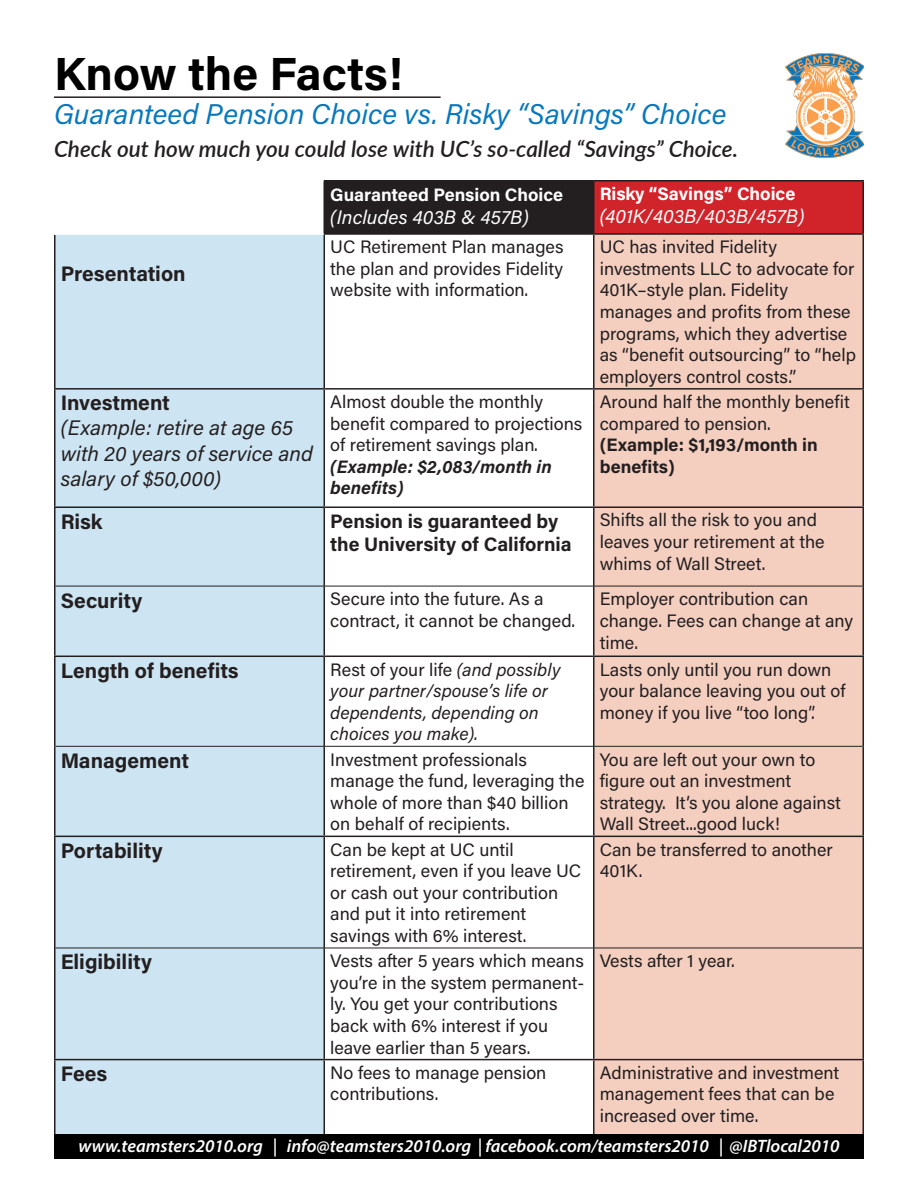
<style>
.page{position:relative;width:918px;height:1188px;background:#fff}
.page>*{position:absolute;margin:0;border:0;box-sizing:border-box;transform-origin:0 0}
.t1{font:700 46.5px "Acumin Pro";letter-spacing:-.005em;color:#000}
.t2{font:italic 28.5px "Acumin Pro";color:#0778be}
.t3{font:italic 600 22.5px "Lato";color:#231f20}
.t4{font:700 21px "Acumin Pro";color:#231f20}
.t5{font:italic 21px/25.2px "Acumin Pro";color:#231f20}
.t6{font:700 19.5px/23.4px "Acumin Pro";color:#231f20}
.t7{font:italic 19.5px "Acumin Pro";letter-spacing:.005em;color:#fff}
.t8{font:18px/21.6px "Acumin Pro";color:#231f20}
.t9{font:italic 18px/21.6px "Acumin Pro";color:#231f20}
.t10{font:italic 600 18px "Myriad Pro";color:#fff}
.t11{font:700 18px "Acumin Pro";color:#fff}
.t12{font:italic 700 18px/21.6px "Acumin Pro";color:#231f20}
.t13{font:700 18px/21.6px "Acumin Pro";color:#231f20}
.s1{font-style:normal}
</style>
<div class="page">
<div style="left:324px;top:181px;width:270px;height:53px;background:#231f20"></div>
<div style="left:594px;top:181px;width:269px;height:53px;background:#d1232a"></div>
<div style="left:56px;top:235px;width:268px;height:899px;background:#cde4f2"></div>
<div style="left:594px;top:235px;width:268px;height:899px;background:#f4cfc0"></div>
<hr style="left:324px;top:180px;width:270px;height:2px;background:#231f20">
<hr style="left:594px;top:180px;width:270px;height:2px;background:#231f20">
<hr style="left:862px;top:182px;width:2px;height:51px;background:#231f20">
<hr style="left:54px;top:235px;width:2px;height:153px;background:#231f20">
<hr style="left:324px;top:233px;width:270px;height:2px;background:#231f20">
<hr style="left:324px;top:235px;width:1px;height:153px;background:#231f20">
<hr style="left:594px;top:233px;width:270px;height:2px;background:#231f20">
<hr style="left:593px;top:235px;width:1px;height:153px;background:#231f20">
<hr style="left:862px;top:235px;width:2px;height:153px;background:#231f20">
<hr style="left:54px;top:388px;width:270px;height:2px;background:#231f20">
<hr style="left:54px;top:390px;width:2px;height:116px;background:#231f20">
<hr style="left:324px;top:388px;width:270px;height:2px;background:#231f20">
<hr style="left:324px;top:390px;width:1px;height:116px;background:#231f20">
<hr style="left:594px;top:388px;width:270px;height:2px;background:#231f20">
<hr style="left:593px;top:390px;width:1px;height:116px;background:#231f20">
<hr style="left:862px;top:390px;width:2px;height:116px;background:#231f20">
<hr style="left:54px;top:506px;width:270px;height:2px;background:#231f20">
<hr style="left:54px;top:508px;width:2px;height:78px;background:#231f20">
<hr style="left:324px;top:506px;width:270px;height:2px;background:#231f20">
<hr style="left:324px;top:508px;width:1px;height:78px;background:#231f20">
<hr style="left:594px;top:506px;width:270px;height:2px;background:#231f20">
<hr style="left:593px;top:508px;width:1px;height:78px;background:#231f20">
<hr style="left:862px;top:508px;width:2px;height:78px;background:#231f20">
<hr style="left:54px;top:586px;width:2px;height:70px;background:#231f20">
<hr style="left:324px;top:586px;width:1px;height:70px;background:#231f20">
<hr style="left:593px;top:586px;width:1px;height:70px;background:#231f20">
<hr style="left:862px;top:586px;width:2px;height:70px;background:#231f20">
<hr style="left:54px;top:656px;width:270px;height:1px;background:#231f20">
<hr style="left:54px;top:657px;width:2px;height:89px;background:#231f20">
<hr style="left:324px;top:656px;width:270px;height:1px;background:#231f20">
<hr style="left:324px;top:657px;width:1px;height:89px;background:#231f20">
<hr style="left:594px;top:656px;width:270px;height:1px;background:#231f20">
<hr style="left:593px;top:657px;width:1px;height:89px;background:#231f20">
<hr style="left:862px;top:657px;width:2px;height:89px;background:#231f20">
<hr style="left:54px;top:746px;width:2px;height:90px;background:#231f20">
<hr style="left:324px;top:746px;width:1px;height:90px;background:#231f20">
<hr style="left:593px;top:746px;width:1px;height:90px;background:#231f20">
<hr style="left:862px;top:746px;width:2px;height:90px;background:#231f20">
<hr style="left:54px;top:836px;width:270px;height:1px;background:#231f20">
<hr style="left:54px;top:837px;width:2px;height:111px;background:#231f20">
<hr style="left:324px;top:836px;width:270px;height:1px;background:#231f20">
<hr style="left:324px;top:837px;width:1px;height:111px;background:#231f20">
<hr style="left:594px;top:836px;width:270px;height:1px;background:#231f20">
<hr style="left:593px;top:837px;width:1px;height:111px;background:#231f20">
<hr style="left:862px;top:837px;width:2px;height:111px;background:#231f20">
<hr style="left:54px;top:948px;width:2px;height:111px;background:#231f20">
<hr style="left:324px;top:948px;width:1px;height:111px;background:#231f20">
<hr style="left:593px;top:948px;width:1px;height:111px;background:#231f20">
<hr style="left:862px;top:948px;width:2px;height:111px;background:#231f20">
<hr style="left:54px;top:1059px;width:270px;height:1px;background:#231f20">
<hr style="left:54px;top:1060px;width:2px;height:86px;background:#231f20">
<hr style="left:324px;top:1059px;width:270px;height:1px;background:#231f20">
<hr style="left:324px;top:1060px;width:1px;height:86px;background:#231f20">
<hr style="left:594px;top:1059px;width:270px;height:1px;background:#231f20">
<hr style="left:593px;top:1060px;width:1px;height:86px;background:#231f20">
<hr style="left:862px;top:1060px;width:2px;height:86px;background:#231f20">
<hr style="left:56px;top:586px;width:268px;height:1px;background:#231f20">
<hr style="left:324px;top:586px;width:270px;height:1px;background:#231f20">
<hr style="left:594px;top:586px;width:269px;height:1px;background:#231f20">
<hr style="left:56px;top:746px;width:268px;height:1px;background:#231f20">
<hr style="left:324px;top:746px;width:270px;height:1px;background:#231f20">
<hr style="left:594px;top:746px;width:269px;height:1px;background:#231f20">
<hr style="left:56px;top:948px;width:268px;height:1px;background:#231f20">
<hr style="left:324px;top:948px;width:270px;height:1px;background:#231f20">
<hr style="left:594px;top:948px;width:269px;height:1px;background:#231f20">
<div style="left:54px;top:1134px;width:810px;height:25px;background:#000"></div>
<img style="left:786px;top:54px;width:78px;height:104px">
<hr style="left:54px;top:96px;width:387px;height:2px;background:#231f20">
<p class="t1" style="left:54px;top:41px;width:350px">Know the Facts!</p>
<p class="t2" style="left:54px;top:94px;width:674px">Guaranteed Pension Choice vs. Risky “Savings” Choice</p>
<p class="t3" style="left:54px;top:132px;width:686px">Check out how much you could lose with UC’s so-called “Savings” Choice.</p>
<p class="t4" style="left:61px;top:259px;width:126px">Presentation</p>
<p class="t4" style="left:61px;top:388px;width:111px">Investment</p>
<p class="t5" style="left:61px;top:415px;width:254px">(Example: retire at age 65 with 20 years of service and salary of $50,000)</p>
<p class="t11" style="left:330px;top:182px;width:235px">Guaranteed Pension Choice</p>
<p class="t7" style="left:330px;top:204px;width:200px">(Includes 403B &amp; 457B)</p>
<p class="t11" style="left:600px;top:181px;width:197px">Risky “Savings” Choice</p>
<p class="t7" style="left:600px;top:203px;width:206px">(401K/403B/403B/457B)</p>
<p class="t8" style="left:330px;top:235px;width:235px;text-align:justify">UC Retirement Plan manages the plan and provides Fidelity website with information.</p>
<p class="t8" style="left:600px;top:235px;width:179px">UC has invited Fidelity</p>
<p class="t8" style="left:600px;top:257px;width:256px">investments LLC to advocate for<br>401K–style plan. Fidelity</p>
<p class="t8" style="left:600px;top:300px;width:252px">manages and profits from these</p>
<p class="t8" style="left:600px;top:322px;width:258px">programs, which they advertise as “benefit outsourcing” to “help employers control costs.”</p>
<p class="t8" style="left:330px;top:390px;width:214px">Almost double the monthly</p>
<p class="t8" style="left:330px;top:412px;width:254px">benefit compared to projections of retirement savings plan.</p>
<p class="t12" style="left:330px;top:455px;width:223px">(Example: $2,083/month in benefits)</p>
<p class="t8" style="left:600px;top:390px;width:252px">Around half the monthly benefit</p>
<p class="t8" style="left:600px;top:412px;width:172px">compared to pension.</p>
<p class="t13" style="left:600px;top:433px;width:219px">(Example: $1,193/month in benefits)</p>
<p class="t4" style="left:61px;top:507px;width:43px">Risk</p>
<p class="t6" style="left:330px;top:508px;width:243px">Pension is guaranteed by the University of California</p>
<p class="t8" style="left:600px;top:509px;width:226px">Shifts all the risk to you and leaves your retirement at the whims of Wall Street.</p>
<p class="t4" style="left:61px;top:585px;width:83px">Security</p>
<p class="t8" style="left:330px;top:587px;width:215px">Secure into the future. As a</p>
<p class="t8" style="left:330px;top:609px;width:246px">contract, it cannot be changed.</p>
<p class="t8" style="left:600px;top:587px;width:255px">Employer contribution can change. Fees can change at any time.</p>
<p class="t4" style="left:61px;top:656px;width:180px">Length of benefits</p>
<p class="t9" style="left:330px;top:658px;width:232px"><span class="s1">Rest of your life</span> (and possibly your partner/spouse’s life or</p>
<p class="t9" style="left:330px;top:701px;width:210px">dependents, depending on choices you make).</p>
<p class="t4" style="left:61px;top:746px;width:130px">Management</p>
<p class="t8" style="left:330px;top:748px;width:198px">Investment professionals</p>
<p class="t8" style="left:330px;top:769px;width:256px">manage the fund, leveraging the whole of more than $40 billion on behalf of recipients.</p>
<p class="t4" style="left:61px;top:836px;width:103px">Portability</p>
<p class="t8" style="left:330px;top:838px;width:185px">Can be kept at UC until</p>
<p class="t8" style="left:330px;top:859px;width:253px">retirement, even if you leave UC or cash out your contribution and put it into retirement</p>
<p class="t8" style="left:330px;top:924px;width:198px">savings with 6% interest.</p>
<p class="t8" style="left:600px;top:658px;width:247px">Lasts only until you run down your balance leaving you out of money if you live “too long”.</p>
<p class="t8" style="left:600px;top:748px;width:217px">You are left out your own to</p>
<p class="t8" style="left:600px;top:769px;width:193px">figure out an investment</p>
<p class="t8" style="left:600px;top:791px;width:243px">strategy. It’s you alone against<br>Wall Street...good luck!</p>
<p class="t8" style="left:600px;top:838px;width:235px">Can be transferred to another<br>401K.</p>
<p class="t4" style="left:61px;top:947px;width:93px">Eligibility</p>
<p class="t8" style="left:330px;top:949px;width:255px">Vests after 5 years which means you’re in the system permanent&shy;ly. You get your contributions back with 6% interest if you leave earlier than 5 years.</p>
<p class="t8" style="left:600px;top:949px;width:137px">Vests after 1 year.</p>
<p class="t4" style="left:61px;top:1059px;width:48px">Fees</p>
<p class="t8" style="left:330px;top:1061px;width:218px">No fees to manage pension</p>
<p class="t8" style="left:330px;top:1083px;width:110px">contributions.</p>
<p class="t8" style="left:600px;top:1061px;width:241px">Administrative and investment management fees that can be increased over time.</p>
<p class="t10" style="left:79px;top:1135px;width:762px">www.teamsters2010.org | info@teamsters2010.org | facebook.com/teamsters2010 | @IBTlocal2010</p>
</div>
